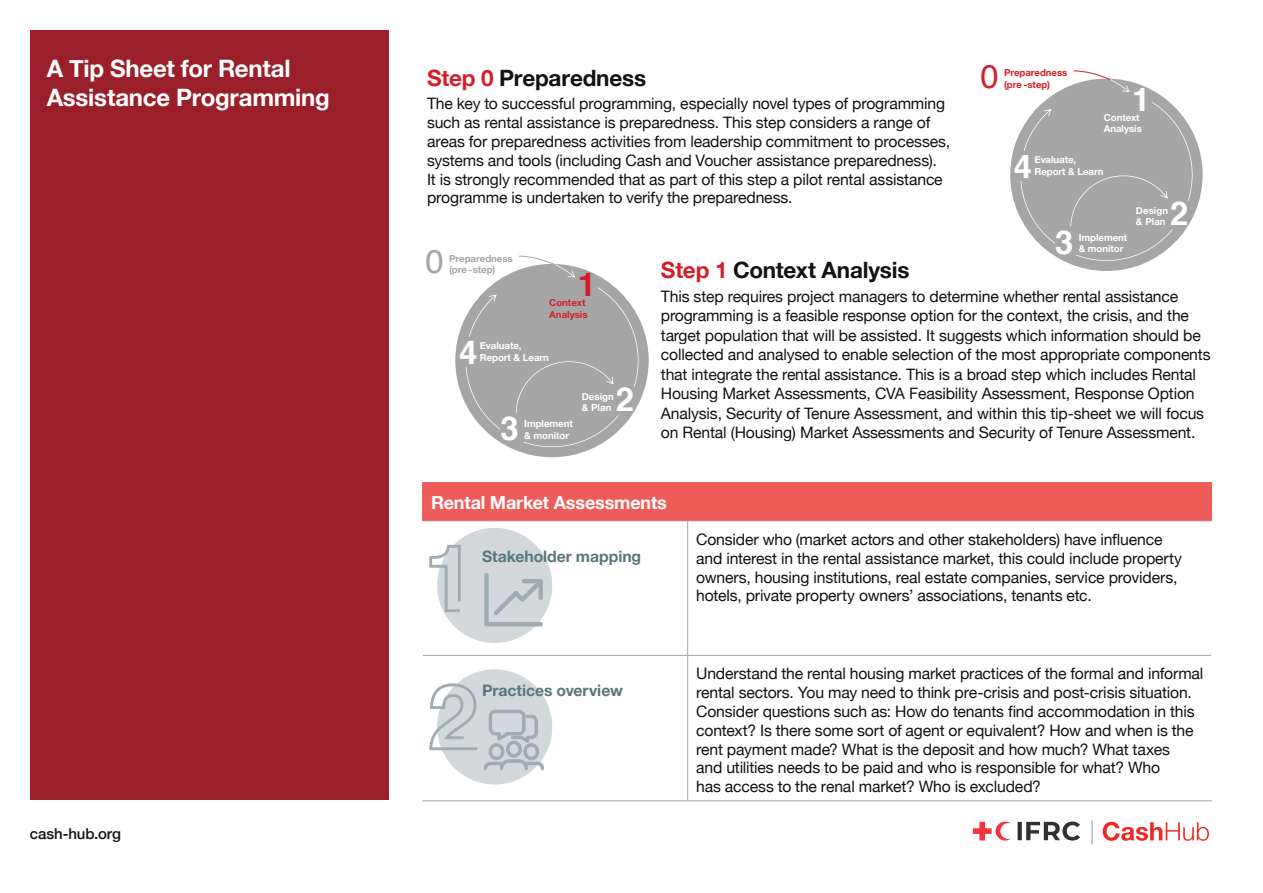
<style>
.page{position:relative;width:1263px;height:893px;background:#fff}
.page>*{position:absolute;margin:0;border:0;box-sizing:border-box;transform-origin:0 0}
.t1{font:700 32.85px "Helvetica";color:#fff}
.t2{font:32.85px "Helvetica";color:#a6a6a6}
.t3{font:700 32.85px "Helvetica";color:#d31f2b}
.t4{font:700 32.7px "Helvetica";color:#fff}
.t5{font:32.7px "Helvetica";color:#d31f2b}
.t6{font:700 24px/28.8px "Helvetica Neue";letter-spacing:-.01em;color:#fff}
.Body_copy_-_Shadow_b{font:700 22.5px "Helvetica Neue";letter-spacing:-.01em;color:#121216}
.Body_copy_-_Shadow_b-2{font:700 18px "Helvetica Neue";letter-spacing:-.01em;color:#fff}
.red_bullets_copy{font:15.75px/18.9px "Helvetica Neue";letter-spacing:-.01em;color:#121216}
.Body_copy_-_Shadow_b-3{font:15.75px/19.5px "Helvetica Neue";letter-spacing:-.01em;color:#121216}
.red_bullets_copy-2{font:700 15.75px "Helvetica Neue";color:#59777d}
.t7{font:500 15px "Helvetica Neue";letter-spacing:-.005em;color:#121216}
.t8{font:700 9.75px/11.6px "Helvetica Neue";letter-spacing:-.005em;color:#fff}
.t9{font:700 9.75px/11.6px "Helvetica Neue";letter-spacing:-.005em;color:#a6a6a6}
.t10{font:700 9.75px/11.6px "Helvetica Neue";letter-spacing:-.005em;color:#d31f2b}
.t11{font:700 9.6px/11.6px "Helvetica Neue";letter-spacing:-.005em;color:#fff}
.t12{font:700 9.6px/11.6px "Helvetica Neue";letter-spacing:-.005em;color:#d31f2b}
.s1{color:#d41f2b}
</style>
<div class="page">
<div style="left:437px;top:528px;width:115px;height:115px;background:#d3d9db;border-radius:50%"></div>
<div style="left:437px;top:669px;width:115px;height:115px;background:#d3d9db;border-radius:50%"></div>
<div style="left:31px;top:30px;width:358px;height:769px;background:#9a1f2a"></div>
<div style="left:1010px;top:79px;width:193px;height:192px;background:#a6a6a6;border-radius:50%"></div>
<svg style="left:1010px;top:102px;width:193px;height:169px"></svg>
<div style="left:1055px;top:234px;width:27px;height:21px;background:#a6a6a6"></div>
<svg style="left:1073px;top:70px;width:56px;height:22px"></svg>
<div style="left:455px;top:264px;width:194px;height:193px;background:#a6a6a6;border-radius:50%"></div>
<svg style="left:455px;top:287px;width:194px;height:171px"></svg>
<div style="left:500px;top:421px;width:27px;height:21px;background:#a6a6a6"></div>
<svg style="left:518px;top:255px;width:57px;height:22px"></svg>
<div style="left:422px;top:482px;width:789px;height:39px;background:#ee5c59"></div>
<hr style="left:422px;top:521px;width:266px;height:1px;background:#d1d2d4">
<hr style="left:688px;top:521px;width:524px;height:1px;background:#d1d2d4">
<hr style="left:422px;top:521px;width:1px;height:134px;background:#fff">
<hr style="left:1211px;top:521px;width:1px;height:134px;background:#fff">
<hr style="left:687px;top:521px;width:1px;height:134px;background:#a8a9ad">
<hr style="left:687px;top:656px;width:1px;height:145px;background:#a8a9ad">
<hr style="left:423px;top:655px;width:265px;height:1px;background:#a8a9ad">
<hr style="left:688px;top:655px;width:523px;height:1px;background:#a8a9ad">
<hr style="left:422px;top:801px;width:266px;height:1px;background:#a8a9ad">
<hr style="left:688px;top:801px;width:524px;height:1px;background:#a8a9ad">
<svg style="left:429px;top:543px;width:32px;height:71px"></svg>
<svg style="left:484px;top:573px;width:59px;height:53px"></svg>
<svg style="left:429px;top:682px;width:115px;height:88px"></svg>
<svg style="left:973px;top:821px;width:38px;height:19px"></svg>
<svg style="left:1017px;top:821px;width:63px;height:19px"></svg>
<svg style="left:1103px;top:822px;width:106px;height:19px"></svg>
<svg style="left:1092px;top:821px;width:1px;height:23px"></svg>
<p class="t6" style="left:47px;top:55px;width:285px">A Tip Sheet for Rental<br>Assistance Programming</p>
<p class="Body_copy_-_Shadow_b" style="left:427px;top:60px;width:221px"><span class="s1">Step 0</span> Preparedness</p>
<p class="red_bullets_copy" style="left:427px;top:95px;width:525px">The key to successful programming, especially novel types of programming such as rental assistance is preparedness. This step considers a range of areas for preparedness activities from leadership commitment to processes, systems and tools (including Cash and Voucher assistance preparedness).<br>It is strongly recommended that as part of this step a pilot rental assistance programme is undertaken to verify the preparedness.</p>
<p class="t5" style="left:980px;top:51px;width:20px">0</p>
<p class="t12" style="left:1004px;top:67px;width:65px">Preparedness (pre -step)</p>
<p class="t4" style="left:1132px;top:73px;width:20px">1</p>
<p class="t11" style="left:1104px;top:112px;width:40px">Context<br>Analysis</p>
<p class="t4" style="left:1014px;top:141px;width:20px">4</p>
<p class="t11" style="left:1034px;top:154px;width:70px">Evaluate,<br>Report &amp; Learn</p>
<p class="t4" style="left:1170px;top:187px;width:20px">2</p>
<p class="t11" style="left:1136px;top:205px;width:34px">Design &amp; Plan</p>
<p class="t2" style="left:425px;top:236px;width:20px">0</p>
<p class="t9" style="left:449px;top:253px;width:65px">Preparedness (pre -step)</p>
<p class="t3" style="left:578px;top:258px;width:20px">1</p>
<p class="t10" style="left:549px;top:297px;width:40px">Context<br>Analysis</p>
<p class="t1" style="left:459px;top:326px;width:20px">4</p>
<p class="t8" style="left:480px;top:340px;width:71px">Evaluate,<br>Report &amp; Learn</p>
<p class="t1" style="left:501px;top:402px;width:20px">3</p>
<p class="t8" style="left:524px;top:418px;width:50px">Implement &amp; monitor</p>
<p class="t1" style="left:616px;top:373px;width:20px">2</p>
<p class="t8" style="left:582px;top:391px;width:34px">Design &amp; Plan</p>
<p class="t4" style="left:1055px;top:216px;width:20px">3</p>
<p class="t11" style="left:1079px;top:232px;width:50px">Implement &amp; monitor</p>
<p class="Body_copy_-_Shadow_b" style="left:661px;top:252px;width:250px"><span class="s1">Step 1</span> Context Analysis</p>
<p class="Body_copy_-_Shadow_b-3" style="left:661px;top:287px;width:551px">This step requires project managers to determine whether rental assistance programming is a feasible response option for the context, the crisis, and the target population that will be assisted. It suggests which information should be collected and analysed to enable selection of the most appropriate components that integrate the rental assistance. This is a broad step which includes Rental Housing Market Assessments, CVA Feasibility Assessment, Response Option Analysis, Security of Tenure Assessment, and within this tip-sheet we will focus on Rental (Housing) Market Assessments and Security of Tenure Assessment.</p>
<p class="t7" style="left:30px;top:821px;width:93px">cash-hub.org</p>
<p class="Body_copy_-_Shadow_b-2" style="left:431px;top:488px;width:237px">Rental Market Assessments</p>
<p class="red_bullets_copy-2" style="left:482px;top:544px;width:161px">Stakeholder mapping</p>
<p class="red_bullets_copy-2" style="left:482px;top:678px;width:142px">Practices overview</p>
<p class="red_bullets_copy" style="left:696px;top:531px;width:487px">Consider who (market actors and other stakeholders) have influence and interest in the rental assistance market, this could include property owners, housing institutions, real estate companies, service providers, hotels, private property owners’ associations, tenants etc.</p>
<p class="red_bullets_copy" style="left:696px;top:665px;width:509px">Understand the rental housing market practices of the formal and informal rental sectors. You may need to think pre-crisis and post-crisis situation.<br>Consider questions such as: How do tenants find accommodation in this context? Is there some sort of agent or equivalent? How and when is the rent payment made? What is the deposit and how much? What taxes<br>and utilities needs to be paid and who is responsible for what? Who<br>has access to the renal market? Who is excluded?</p>
</div>
